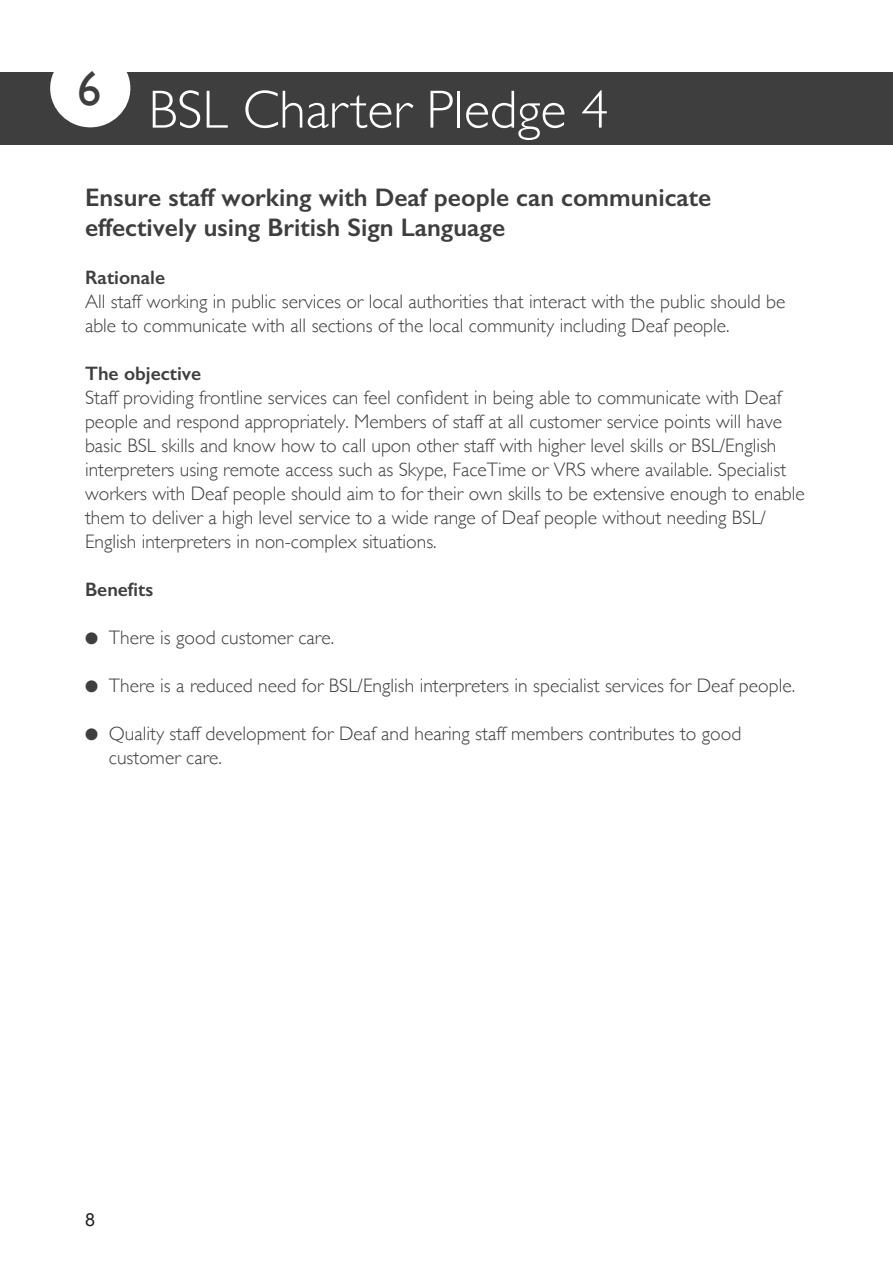
<style>
.page{position:relative;width:893px;height:1263px;background:#fff}
.page>*{position:absolute;margin:0;border:0;box-sizing:border-box;transform-origin:0 0}
.t1{font:300 54px "Gill Sans";color:#fff}
.t2{font:48.3px "Gill Sans";color:#3e3e3f}
.t3{font:600 25.5px/30px "Gill Sans";color:#3e3e3f}
.t4{font:300 19.5px/24px "Gill Sans";color:#3e3e3f}
.t5{font:600 19.5px "Gill Sans";color:#3e3e3f}
.t6{font:18px "Arial";color:#231f20}
</style>
<div class="page">
<div style="left:0;top:72px;width:893px;height:73px;background:#3e3e3f"></div>
<div style="left:50px;top:49px;width:80px;height:78px;background:#fff;border-radius:50%"></div>
<h2 class="t2" style="left:77px;top:60px;width:26px">6</h2>
<h1 class="t1" style="left:148px;top:67px;width:461px">BSL Charter Pledge 4</h1>
<h3 class="t3" style="left:85px;top:182px;width:628px">Ensure staff working with Deaf people can communicate effectively using British Sign Language</h3>
<p class="t5" style="left:85px;top:265px;width:82px">Rationale</p>
<p class="t4" style="left:85px;top:288px;width:702px">All staff working in public services or local authorities that interact with the public should be able to communicate with all sections of the local community including Deaf people.</p>
<p class="t5" style="left:85px;top:361px;width:118px">The objective</p>
<p class="t4" style="left:85px;top:384px;width:721px">Staff providing frontline services can feel confident in being able to communicate with Deaf people and respond appropriately. Members of staff at all customer service points will have basic BSL skills and know how to call upon other staff with higher level skills or BSL/English interpreters using remote access such as Skype, FaceTime or VRS where available. Specialist workers with Deaf people should aim to for their own skills to be extensive enough to enable them to deliver a high level service to a wide range of Deaf people without needing BSL/ English interpreters in non-complex situations.</p>
<p class="t5" style="left:85px;top:577px;width:70px">Benefits</p>
<p class="t4" style="left:85px;top:624px;width:251px">● There is good customer care.</p>
<p class="t4" style="left:85px;top:672px;width:712px">● There is a reduced need for BSL/English interpreters in specialist services for Deaf people.</p>
<p class="t4" style="left:109px;top:720px;width:634px;text-indent:-24px">● Quality staff development for Deaf and hearing staff members contributes to good customer care.</p>
<p class="t6" style="left:85px;top:1208px;width:12px">8</p>
</div>
